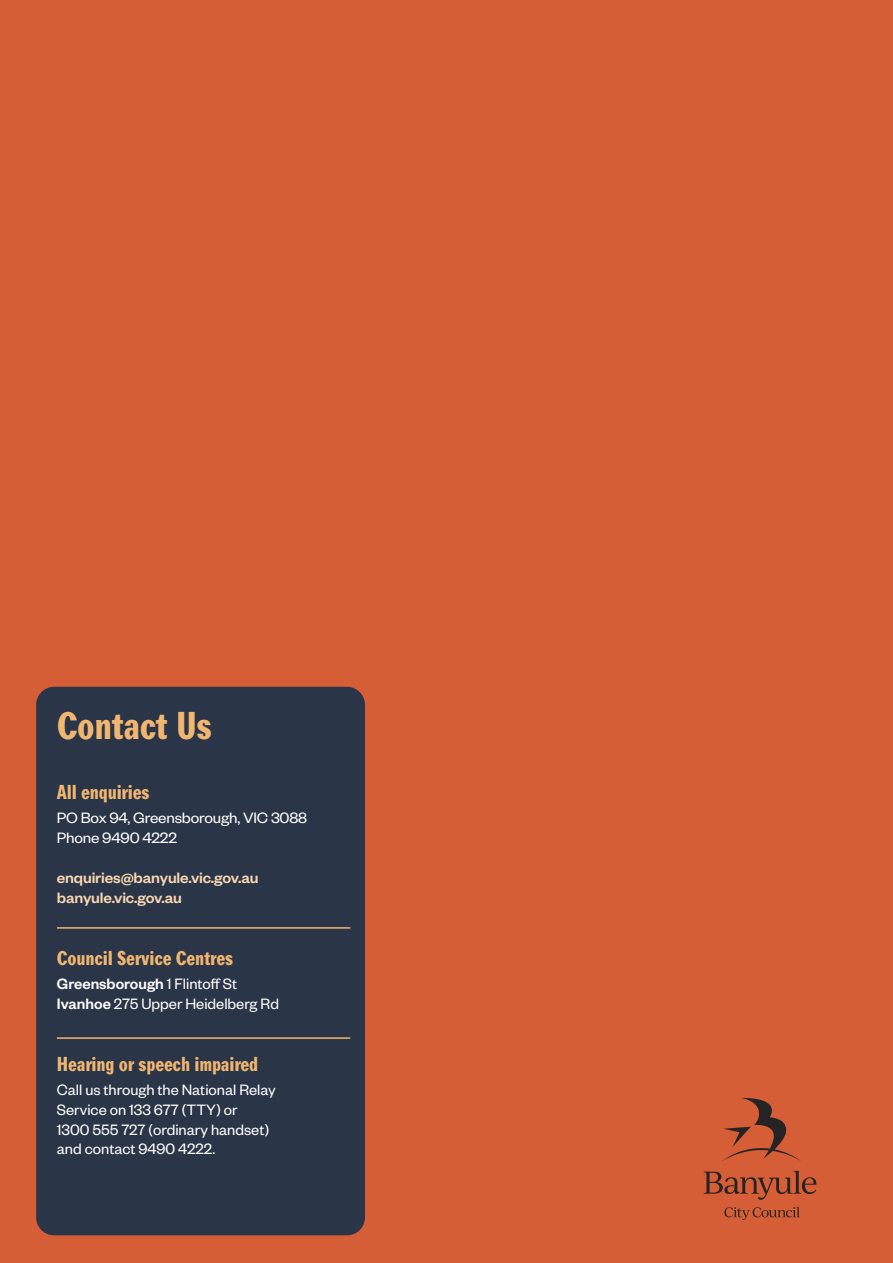
<style>
.page{position:relative;width:893px;height:1263px;background:#d65e36}
.page>*{position:absolute;margin:0;border:0;box-sizing:border-box;transform-origin:0 0}
.t1{font:37.5px "Agipo Bold Cond";letter-spacing:-.01em;color:#f1b670}
.t2{font:19.5px "Agipo Bold Cond";letter-spacing:-.01em;color:#f1b670}
.t3{font:16.5px/19.8px "Founders Grotesk";color:#fff}
.t4{font:500 16.5px/19.8px "Founders Grotesk";letter-spacing:-.01em;color:#f8d7b1}
.s1{font-weight:500}
</style>
<div class="page">
<div style="left:36px;top:687px;width:329px;height:548px;background:#2a3547;border-radius:18px"></div>
<hr style="left:57px;top:927px;width:293px;height:2px;background:#f1b670">
<hr style="left:57px;top:1037px;width:293px;height:2px;background:#f1b670">
<svg style="left:722px;top:1098px;width:79px;height:63px"></svg>
<svg style="left:704px;top:1171px;width:112px;height:29px"></svg>
<svg style="left:724px;top:1207px;width:76px;height:13px"></svg>
<h1 class="t1" style="left:57px;top:697px;width:157px">Contact Us</h1>
<p class="t2" style="left:57px;top:777px;width:94px">All enquiries</p>
<p class="t3" style="left:57px;top:807px;width:252px">PO Box 94, Greensborough, VIC 3088<br>Phone 9490 4222</p>
<p class="t4" style="left:57px;top:867px;width:203px">enquiries@banyule.vic.gov.au banyule.vic.gov.au</p>
<p class="t2" style="left:57px;top:943px;width:178px">Council Service Centres</p>
<p class="t3" style="left:57px;top:973px;width:224px"><span class="s1">Greensborough</span> 1 Flintoff St<br><span class="s1">Ivanhoe</span> 275 Upper Heidelberg Rd</p>
<p class="t2" style="left:57px;top:1049px;width:203px">Hearing or speech impaired</p>
<p class="t3" style="left:57px;top:1079px;width:221px">Call us through the National Relay<br>Service on 133 677 (TTY) or<br>1300 555 727 (ordinary handset) and contact 9490 4222.</p>
</div>
